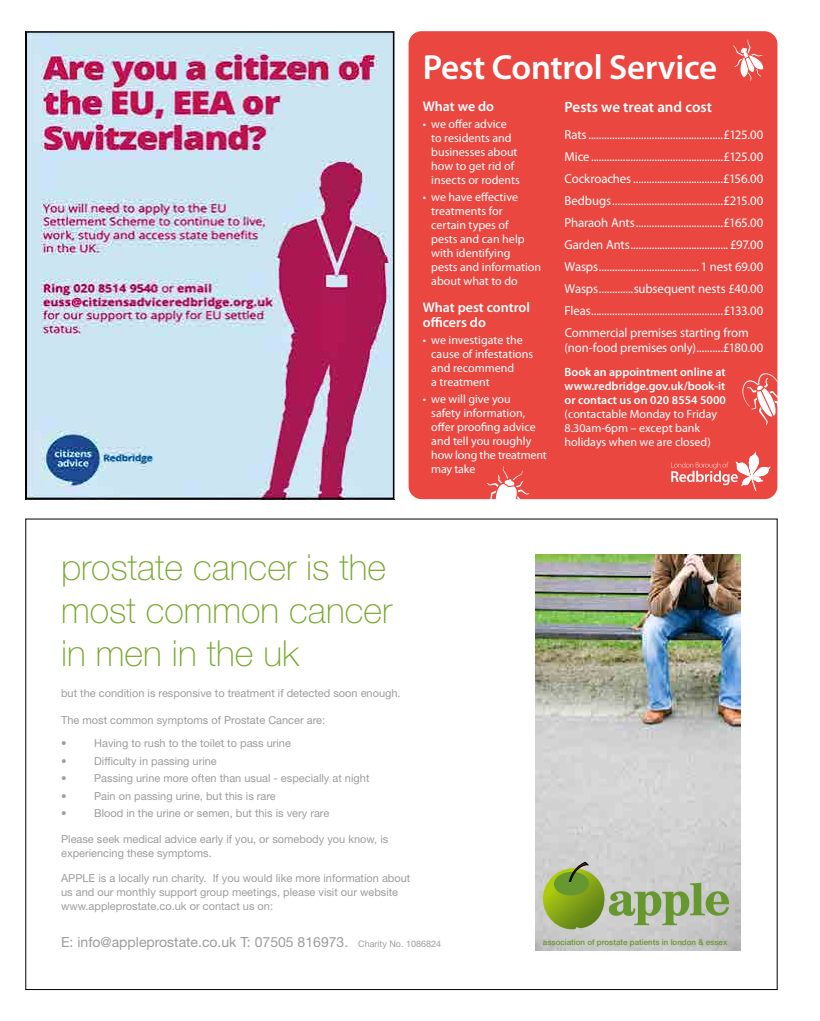
<style>
.page{position:relative;width:820px;height:1021px;background:#fff}
.page>*{position:absolute;margin:0;border:0;box-sizing:border-box;transform-origin:0 0}
.t1{font:100 36px/43.2px "Helvetica Neue LT Std";color:#76a82c}
.t2{font:600 35px "Myriad Pro";letter-spacing:-.01em;color:#fff}
.t3{font:600 15px "Myriad Pro";color:#fff}
.t4{font:14px "Helvetica Neue LT Std";color:#9d9d9c}
.t5{font:600 14px/15px "Myriad Pro";color:#fff}
.t6{font:13px/22px "Myriad Pro";letter-spacing:-.005em;color:#fff;text-align:justify}
.t7{font:12px/14px "Myriad Pro";color:#fff}
.t8{font:600 12px/14px "Myriad Pro";color:#fff;text-align:justify}
.t9{font:11px/14px "Helvetica Neue LT Std";color:#9d9d9c}
.t10{font:500 8px "Helvetica Neue LT Std";color:#67972f}
.s1{font-size:9px}
</style>
<div class="page">
<img style="left:535px;top:554px;width:205px;height:396px">
<svg style="left:542px;top:862px;width:186px;height:68px;background:#a9b98b"></svg>
<img style="left:29px;top:34px;width:362px;height:462px">
<div style="left:409px;top:32px;width:367px;height:466px;background:#e94740;border-radius:12px"></div>
<div style="left:408px;top:31px;width:369px;height:468px;border:2px solid #e94740;border-radius:12px"></div>
<svg style="left:487px;top:466px;width:42px;height:34px"></svg>
<svg style="left:742px;top:373px;width:36px;height:52px"></svg>
<svg style="left:733px;top:40px;width:30px;height:41px"></svg>
<div style="left:26px;top:31px;width:368px;height:468px;border:2px solid #000"></div>
<svg style="left:671px;top:451px;width:99px;height:40px"></svg>
<h2 class="t2" style="left:422px;top:48px;width:296px">Pest Control Service</h2>
<p class="t5" style="left:422px;top:99px;width:73px">What we do</p>
<p class="t7" style="left:431px;top:117px;width:90px;text-indent:-9px">• we offer advice to residents and businesses about how to get rid of insects or rodents</p>
<p class="t7" style="left:431px;top:190px;width:111px;text-indent:-9px">• we have effective treatments for<br>certain types of<br>pests and can help with identifying<br>pests and information about what to do</p>
<p class="t5" style="left:422px;top:300px;width:109px">What pest control officers do</p>
<p class="t7" style="left:431px;top:333px;width:103px;text-indent:-9px">• we investigate the cause of infestations and recommend<br>a treatment</p>
<p class="t7" style="left:431px;top:392px;width:117px;text-indent:-9px">• we will give you<br>safety information, offer proofing advice and tell you roughly how long the treatment may take</p>
<p class="t3" style="left:564px;top:99px;width:149px">Pests we treat and cost</p>
<p class="t6" style="left:564px;top:124px;width:200px">Rats...................................................£125.00<br>Mice..................................................£125.00<br>Cockroaches ..................................£156.00<br>Bedbugs..........................................£215.00<br>Pharaoh Ants.................................£165.00<br>Garden Ants..................................... £97.00<br>Wasps......................................1 nest 69.00<br>Wasps.............subsequent nests £40.00<br>Fleas..................................................£133.00<br>Commercial premises starting from</p>
<p class="t6" style="left:564px;top:337px;width:200px">(non-food premises only)..........£180.00</p>
<p class="t8" style="left:564px;top:365px;width:163px">Book an appointment online at www.redbridge.gov.uk/book-it or contact us on 020 8554 5000</p>
<p class="t7" style="left:564px;top:407px;width:154px">(contactable Monday to Friday<br>8.30am-6pm – except bank holidays when we are closed)</p>
<h1 class="t1" style="left:61px;top:545px;width:332px">prostate cancer is the most common cancer in men in the uk</h1>
<p class="t9" style="left:61px;top:685px;width:341px">but the condition is responsive to treatment if detected soon enough.</p>
<p class="t9" style="left:61px;top:707px;width:265px;line-height:23.5px">The most common symptoms of Prostate Cancer are: •</p>
<p class="t9" style="left:94px;top:736px;width:198px">Having to rush to the toilet to pass urine</p>
<p class="t9" style="left:61px;top:753px;width:7px">•</p>
<p class="t9" style="left:94px;top:753px;width:124px">Difficulty in passing urine</p>
<p class="t9" style="left:61px;top:771px;width:7px">•</p>
<p class="t9" style="left:94px;top:771px;width:277px">Passing urine more often than usual - especially at night</p>
<p class="t9" style="left:61px;top:788px;width:7px">•</p>
<p class="t9" style="left:94px;top:788px;width:183px">Pain on passing urine, but this is rare</p>
<p class="t9" style="left:61px;top:806px;width:7px">•</p>
<p class="t9" style="left:94px;top:806px;width:236px">Blood in the urine or semen, but this is very rare</p>
<p class="t9" style="left:61px;top:831px;width:328px">Please seek medical advice early if you, or somebody you know, is experiencing these symptoms.</p>
<p class="t9" style="left:61px;top:871px;width:350px">APPLE is a locally run charity. If you would like more information about us and our monthly support group meetings, please visit our website www.appleprostate.co.uk or contact us on:</p>
<p class="t4" style="left:61px;top:933px;width:381px">E: info@appleprostate.co.uk T: 07505 816973. <span class="s1">Charity No. 1086824</span></p>
<p class="t10" style="left:542px;top:937px;width:186px">association of prostate patients in london &amp; essex</p>
</div>
